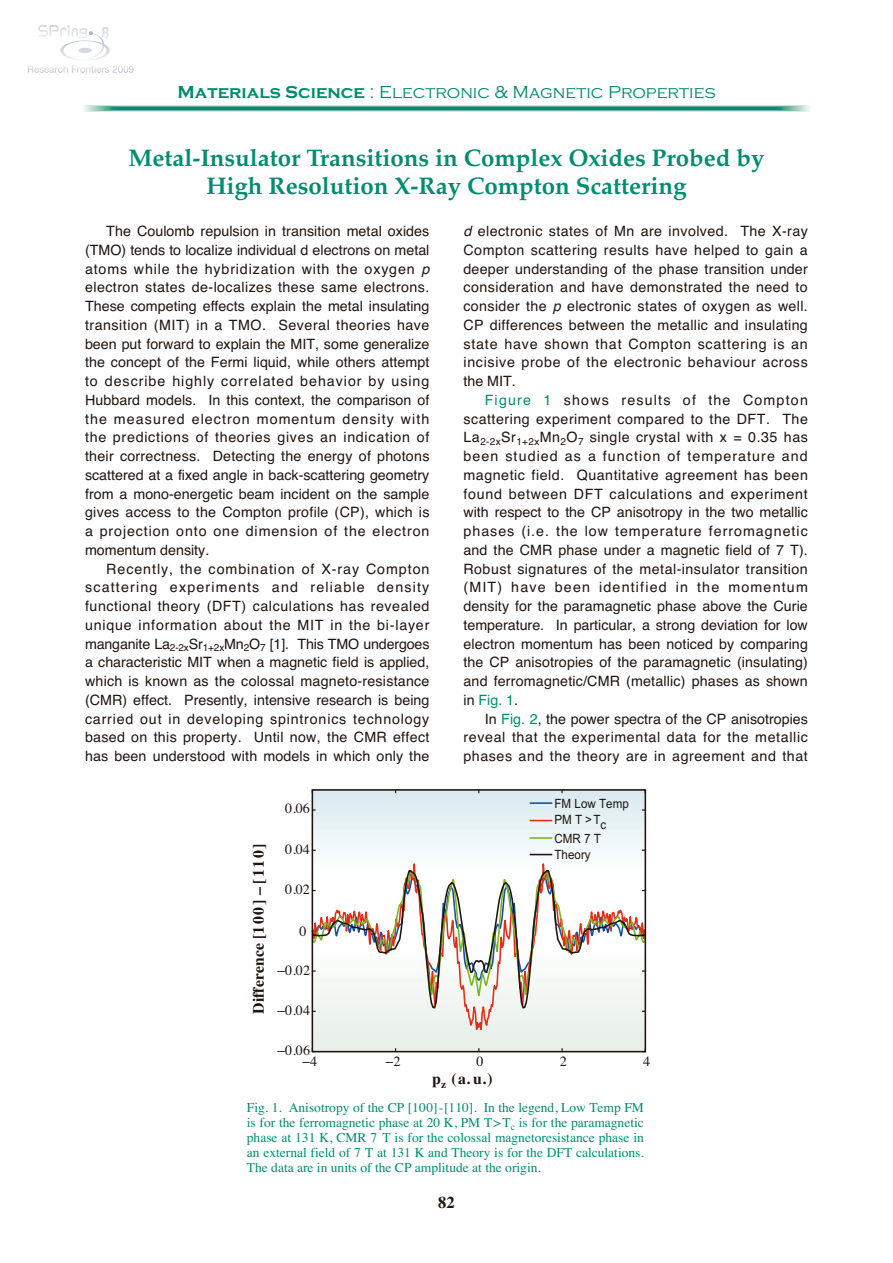
<style>
.page{position:relative;width:893px;height:1263px;background:#fff}
.page>*{position:absolute;margin:0;border:0;box-sizing:border-box;transform-origin:0 0}
.t1{font:700 24px/28.5px "Palatino";color:#008c70;text-align:center}
.t2{font:300 18px "Copperplate Gothic";color:#008c70}
.t3{font:700 16.5px "Times";color:#1f1410}
.t4{font:700 15.75px "Times";letter-spacing:.005em;color:#1f1410}
.t5{font:14.25px/18.8px "Helvetica";letter-spacing:.04em;color:#1f1410;text-align:justify}
.t6{font:14.1px "Times";color:#1f1410}
.t7{font:13.5px/15px "Times";color:#008c70;text-align:justify}
.t8{font:12.75px/16.2px "Arial Narrow";color:#1f1410;scale:1.11 1}
.s1{font-weight:700}
.s2{font-style:italic}
.s3{color:#008c70}
</style>
<div class="page">
<div style="left:313px;top:790px;width:333px;height:260px;background:#e4f0f4"></div>
<svg style="left:311px;top:841px;width:336px;height:207px"></svg>
<svg style="left:311px;top:869px;width:336px;height:141px"></svg>
<div style="left:312px;top:789px;width:334px;height:263px;border:2px solid #1f1410"></div>
<hr style="left:530px;top:802px;width:22px;height:2px;background:#16509d">
<svg style="left:530px;top:820px;width:22px;height:1px"></svg>
<hr style="left:530px;top:837px;width:22px;height:2px;background:#7bb521">
<svg style="left:530px;top:854px;width:22px;height:1px"></svg>
<svg style="left:28px;top:25px;width:106px;height:48px"></svg>
<svg style="left:83px;top:105px;width:727px;height:6px"></svg>
<div style="left:96px;top:106px;width:700px;height:5px;background:#95c7b7"></div>
<svg style="left:99px;top:106px;width:695px;height:4px"></svg>
<hr style="left:113px;top:107px;width:667px;height:3px;background:#009d80">
<hr style="left:114px;top:107px;width:665px;height:2px;background:#00987b">
<hr style="left:115px;top:108px;width:662px;height:1px;background:#009478">
<hr style="left:117px;top:108px;width:659px;height:1px;background:#008f73">
<p class="t2" style="left:177px;top:81px;width:540px"><span class="s1">Materials Science</span> : Electronic &amp; Magnetic Properties</p>
<h1 class="t1" style="left:129px;top:146px;width:637px">Metal-Insulator Transitions in Complex Oxides Probed by<br>High Resolution X-Ray Compton Scattering</h1>
<p class="t5" style="left:85px;top:223px;width:346px;text-indent:21px">The Coulomb repulsion in transition metal oxides (TMO) tends to localize individual d electrons on metal atoms while the hybridization with the oxygen <span class="s2">p </span>electron states de-localizes these same electrons.<br>These competing effects explain the metal insulating transition (MIT) in a TMO. Several theories have been put forward to explain the MIT, some generalize the concept of the Fermi liquid, while others attempt to describe highly correlated behavior by using Hubbard models. In this context, the comparison of the measured electron momentum density with the predictions of theories gives an indication of their correctness. Detecting the energy of photons scattered at a fixed angle in back-scattering geometry from a mono-energetic beam incident on the sample gives access to the Compton profile (CP), which is a projection onto one dimension of the electron momentum density.</p>
<p class="t5" style="left:85px;top:561px;width:346px;text-indent:21px">Recently, the combination of X-ray Compton scattering experiments and reliable density functional theory (DFT) calculations has revealed unique information about the MIT in the bi-layer manganite La<sub>2-2x</sub>Sr<sub>1+2x</sub>Mn<sub>2</sub>O<sub>7</sub> [1]. This TMO undergoes a characteristic MIT when a magnetic field is applied, which is known as the colossal magneto-resistance (CMR) effect. Presently, intensive research is being carried out in developing spintronics technology based on this property. Until now, the CMR effect has been understood with models in which only the</p>
<p class="t6" style="left:285px;top:804px;width:26px">0.06</p>
<p class="t4" style="left:253px;top:1014px;width:172px;rotate:-90deg">Difference [100] – [110]</p>
<p class="t6" style="left:285px;top:844px;width:26px">0.04</p>
<p class="t6" style="left:285px;top:884px;width:26px">0.02</p>
<p class="t6" style="left:299px;top:926px;width:9px">0</p>
<p class="t6" style="left:277px;top:965px;width:34px">−0.02</p>
<p class="t6" style="left:277px;top:1005px;width:34px">−0.04</p>
<p class="t5" style="left:463px;top:223px;width:346px"><span class="s2">d</span> electronic states of Mn are involved. The X-ray Compton scattering results have helped to gain a deeper understanding of the phase transition under consideration and have demonstrated the need to consider the <span class="s2">p</span> electronic states of oxygen as well.<br>CP differences between the metallic and insulating state have shown that Compton scattering is an incisive probe of the electronic behaviour across the MIT.</p>
<p class="t5" style="left:463px;top:392px;width:346px;text-indent:21px"><span class="s3">Figure 1</span> shows results of the Compton scattering experiment compared to the DFT. The La<sub>2-2x</sub>Sr<sub>1+2x</sub>Mn<sub>2</sub>O<sub>7</sub> single crystal with x = 0.35 has been studied as a function of temperature and magnetic field. Quantitative agreement has been found between DFT calculations and experiment with respect to the CP anisotropy in the two metallic phases (i.e. the low temperature ferromagnetic and the CMR phase under a magnetic field of 7 T).<br>Robust signatures of the metal-insulator transition (MIT) have been identified in the momentum density for the paramagnetic phase above the Curie temperature. In particular, a strong deviation for low electron momentum has been noticed by comparing the CP anisotropies of the paramagnetic (insulating) and ferromagnetic/CMR (metallic) phases as shown in <span class="s3">Fig. 1</span>.</p>
<p class="t5" style="left:463px;top:711px;width:346px;text-indent:21px">In <span class="s3">Fig. 2</span>, the power spectra of the CP anisotropies reveal that the experimental data for the metallic phases and the theory are in agreement and that</p>
<p class="t8" style="left:554px;top:795px;width:68px">FM Low Temp<br>PM T &gt;Tc</p>
<p class="t8" style="left:554px;top:830px;width:43px">CMR 7 T<br>Theory</p>
<p class="t6" style="left:277px;top:1045px;width:34px">−0.06</p>
<p class="t6" style="left:302px;top:1056px;width:17px">−4</p>
<p class="t6" style="left:385px;top:1056px;width:17px">−2</p>
<p class="t6" style="left:477px;top:1056px;width:9px">0</p>
<p class="t6" style="left:560px;top:1056px;width:9px">2</p>
<p class="t6" style="left:643px;top:1056px;width:9px">4</p>
<p class="t4" style="left:432px;top:1072px;width:62px">p<sub>z</sub> (a.u.)</p>
<p class="t7" style="left:247px;top:1101px;width:398px">Fig. 1. Anisotropy of the CP [100]-[110]. In the legend, Low Temp FM is for the ferromagnetic phase at 20 K, PM T&gt;T<sub>c</sub> is for the paramagnetic phase at 131 K, CMR 7 T is for the colossal magnetoresistance phase in an external field of 7 T at 131 K and Theory is for the DFT calculations.<br>The data are in units of the CP amplitude at the origin.</p>
<p class="t3" style="left:438px;top:1196px;width:18px">82</p>
</div>
